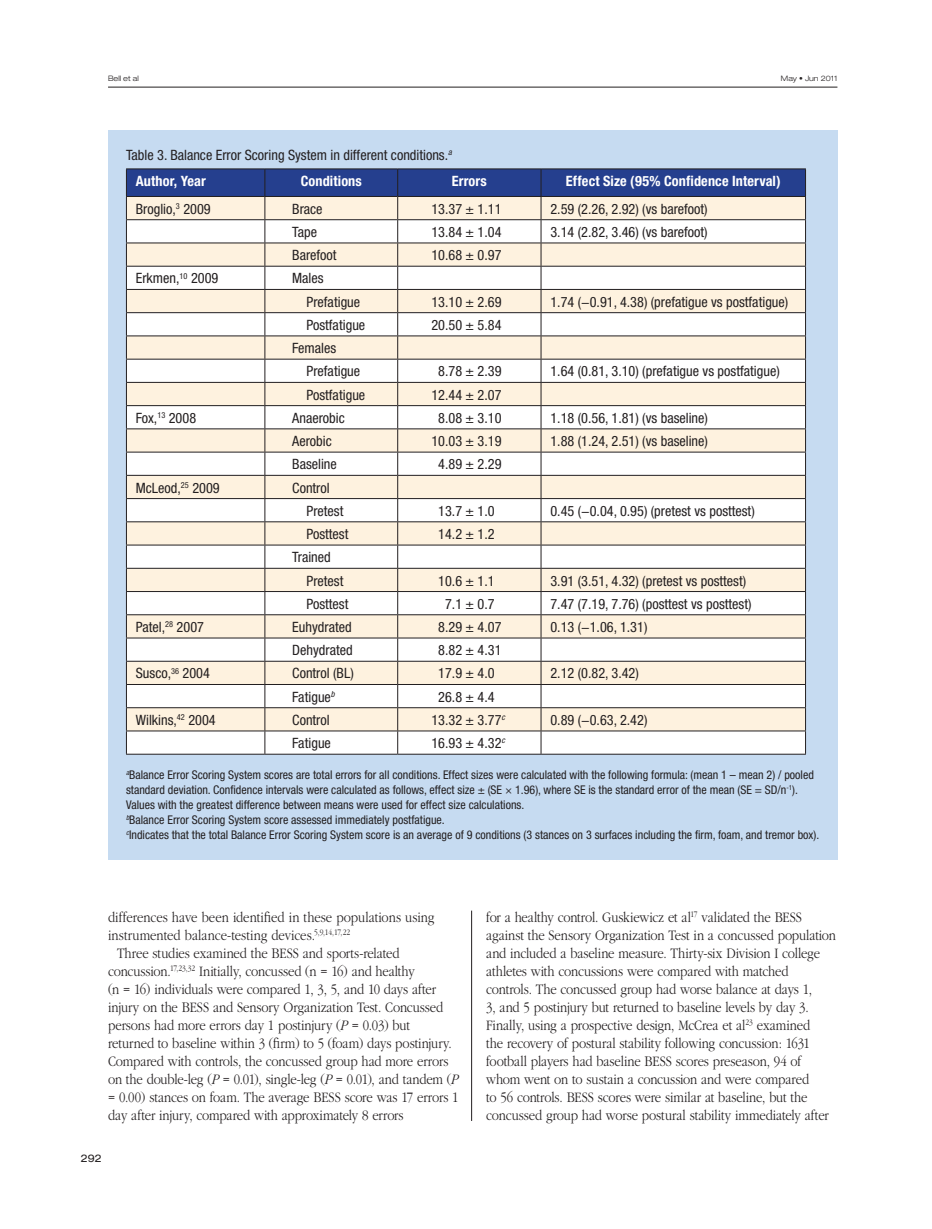
<style>
.page{position:relative;width:932px;height:1229px;background:#fff}
.page>*{position:absolute;margin:0;border:0;box-sizing:border-box;transform-origin:0 0}
.t1{font:300 15px/18px "Garamond";letter-spacing:-.01em;color:#231f20;scale:.85 1}
.t2{font:condensed 14.25px/23.2px "Helvetica Neue";color:#231f20}
.t3{font:700 condensed 14.25px "Helvetica Neue";letter-spacing:.01em;color:#fff}
.t4{font:condensed 12px/15px "Helvetica Neue";color:#231f20}
.t5{font:expanded 10.5px "Helvetica Neue";color:#231f20}
.t6{font:300 expanded 7.5px "Helvetica Neue";color:#231f20}
.s1{font-weight:700;color:#fff}
.s2{font-style:italic}
</style>
<div class="page">
<hr style="left:108px;top:87px;width:729px;height:1px;background:#231f20">
<hr style="left:471px;top:910px;width:1px;height:210px;background:#231f20">
<div style="left:108px;top:130px;width:729px;height:729px;background:#c6dbf1"></div>
<hr style="left:126px;top:168px;width:139px;height:1px;background:#231f20">
<hr style="left:265px;top:168px;width:133px;height:1px;background:#231f20">
<hr style="left:398px;top:168px;width:143px;height:1px;background:#231f20">
<hr style="left:541px;top:168px;width:265px;height:1px;background:#231f20">
<svg style="left:126px;top:169px;width:680px;height:585px;background:#e9e5e0"></svg>
<hr style="left:126px;top:754px;width:139px;height:1px;background:#231f20">
<hr style="left:265px;top:754px;width:133px;height:1px;background:#231f20">
<hr style="left:398px;top:754px;width:143px;height:1px;background:#231f20">
<hr style="left:541px;top:754px;width:265px;height:1px;background:#231f20">
<p class="t6" style="left:108px;top:74px;width:32px">Bell et al</p>
<p class="t6" style="left:781px;top:74px;width:58px">May • Jun 2011</p>
<p class="t2" style="left:136px;top:141px;width:317px;line-height:26.4px;text-indent:-10px">Table 3. Balance Error Scoring System in different conditions.<sup>a<br></sup><span class="s1">Author, Year</span></p>
<p class="t3" style="left:301px;top:172px;width:63px">Conditions</p>
<p class="t3" style="left:452px;top:172px;width:37px">Errors</p>
<p class="t3" style="left:565px;top:172px;width:216px">Effect Size (95% Confidence Interval)</p>
<p class="t2" style="left:136px;top:197px;width:76px">Broglio,<sup>3</sup> 2009</p>
<p class="t2" style="left:292px;top:197px;width:32px">Brace</p>
<p class="t2" style="left:431px;top:197px;width:72px">13.37 ± 1.11</p>
<p class="t2" style="left:550px;top:197px;width:159px">2.59 (2.26, 2.92) (vs barefoot)</p>
<p class="t2" style="left:292px;top:220px;width:26px">Tape</p>
<p class="t2" style="left:431px;top:220px;width:72px">13.84 ± 1.04</p>
<p class="t2" style="left:550px;top:220px;width:159px">3.14 (2.82, 3.46) (vs barefoot)</p>
<p class="t2" style="left:292px;top:243px;width:46px">Barefoot</p>
<p class="t2" style="left:431px;top:243px;width:72px">10.68 ± 0.97</p>
<p class="t2" style="left:136px;top:267px;width:84px">Erkmen,<sup>10</sup> 2009</p>
<p class="t2" style="left:306px;top:267px;width:55px;text-indent:-14px">Males<br>Prefatigue</p>
<p class="t2" style="left:431px;top:290px;width:72px">13.10 ± 2.69</p>
<p class="t2" style="left:550px;top:290px;width:239px">1.74 (−0.91, 4.38) (prefatigue vs postfatigue)</p>
<p class="t2" style="left:306px;top:313px;width:60px">Postfatigue</p>
<p class="t2" style="left:431px;top:313px;width:72px">20.50 ± 5.84</p>
<p class="t2" style="left:306px;top:336px;width:55px;text-indent:-14px">Females<br>Prefatigue</p>
<p class="t2" style="left:438px;top:359px;width:65px">8.78 ± 2.39</p>
<p class="t2" style="left:550px;top:359px;width:231px">1.64 (0.81, 3.10) (prefatigue vs postfatigue)</p>
<p class="t2" style="left:306px;top:383px;width:60px">Postfatigue</p>
<p class="t2" style="left:431px;top:383px;width:72px">12.44 ± 2.07</p>
<p class="t2" style="left:136px;top:406px;width:62px">Fox,<sup>13</sup> 2008</p>
<p class="t2" style="left:292px;top:406px;width:54px">Anaerobic</p>
<p class="t2" style="left:438px;top:406px;width:65px">8.08 ± 3.10</p>
<p class="t2" style="left:550px;top:406px;width:159px">1.18 (0.56, 1.81) (vs baseline)</p>
<p class="t2" style="left:292px;top:429px;width:41px">Aerobic</p>
<p class="t2" style="left:431px;top:429px;width:72px">10.03 ± 3.19</p>
<p class="t2" style="left:550px;top:429px;width:159px">1.88 (1.24, 2.51) (vs baseline)</p>
<p class="t2" style="left:292px;top:452px;width:46px">Baseline</p>
<p class="t2" style="left:438px;top:452px;width:65px">4.89 ± 2.29</p>
<p class="t2" style="left:136px;top:476px;width:85px">McLeod,<sup>25</sup> 2009</p>
<p class="t2" style="left:306px;top:476px;width:38px;text-indent:-14px">Control<br>Pretest</p>
<p class="t2" style="left:438px;top:499px;width:58px">13.7 ± 1.0</p>
<p class="t2" style="left:550px;top:499px;width:206px">0.45 (−0.04, 0.95) (pretest vs posttest)</p>
<p class="t2" style="left:306px;top:522px;width:43px">Posttest</p>
<p class="t2" style="left:438px;top:522px;width:58px">14.2 ± 1.2</p>
<p class="t2" style="left:306px;top:545px;width:38px;text-indent:-14px">Trained<br>Pretest</p>
<p class="t2" style="left:438px;top:569px;width:58px">10.6 ± 1.1</p>
<p class="t2" style="left:550px;top:569px;width:197px">3.91 (3.51, 4.32) (pretest vs posttest)</p>
<p class="t2" style="left:306px;top:592px;width:43px">Posttest</p>
<p class="t2" style="left:445px;top:592px;width:51px">7.1 ± 0.7</p>
<p class="t2" style="left:550px;top:592px;width:202px">7.47 (7.19, 7.76) (posttest vs posttest)</p>
<p class="t2" style="left:136px;top:615px;width:70px">Patel,<sup>28</sup> 2007</p>
<p class="t2" style="left:292px;top:615px;width:61px">Euhydrated</p>
<p class="t2" style="left:438px;top:615px;width:65px">8.29 ± 4.07</p>
<p class="t2" style="left:550px;top:615px;width:98px">0.13 (−1.06, 1.31)</p>
<p class="t2" style="left:292px;top:638px;width:62px">Dehydrated</p>
<p class="t2" style="left:438px;top:638px;width:65px">8.82 ± 4.31</p>
<p class="t2" style="left:136px;top:661px;width:76px">Susco,<sup>36</sup> 2004</p>
<p class="t2" style="left:292px;top:661px;width:63px">Control (BL)</p>
<p class="t2" style="left:438px;top:661px;width:58px">17.9 ± 4.0</p>
<p class="t2" style="left:550px;top:661px;width:90px">2.12 (0.82, 3.42)</p>
<p class="t2" style="left:292px;top:685px;width:44px">Fatigue<sup>b</sup></p>
<p class="t2" style="left:438px;top:685px;width:58px">26.8 ± 4.4</p>
<p class="t2" style="left:136px;top:708px;width:81px">Wilkins,<sup>42</sup> 2004</p>
<p class="t2" style="left:292px;top:708px;width:39px">Control</p>
<p class="t2" style="left:431px;top:708px;width:75px">13.32 ± 3.77<sup>c</sup></p>
<p class="t2" style="left:550px;top:708px;width:98px">0.89 (−0.63, 2.42)</p>
<p class="t2" style="left:292px;top:731px;width:40px">Fatigue</p>
<p class="t2" style="left:431px;top:731px;width:75px">16.93 ± 4.32<sup>c</sup></p>
<p class="t4" style="left:126px;top:766px;width:694px"><sup>a</sup>Balance Error Scoring System scores are total errors for all conditions. Effect sizes were calculated with the following formula: (mean 1 – mean 2) / pooled standard deviation. Confidence intervals were calculated as follows, effect size ± (SE × 1.96), where SE is the standard error of the mean (SE = SD/n<sup>-1</sup>).<br>Values with the greatest difference between means were used for effect size calculations.<br><sup>b</sup>Balance Error Scoring System score assessed immediately postfatigue.<br><sup>c</sup>Indicates that the total Balance Error Scoring System score is an average of 9 conditions (3 stances on 3 surfaces including the firm, foam, and tremor box).</p>
<p class="t1" style="left:108px;top:908px;width:385px">differences have been identified in these populations using</p>
<p class="t1" style="left:108px;top:926px;width:286px">instrumented balance-testing devices.<sup>5,9,14,17,22</sup></p>
<p class="t1" style="left:117px;top:944px;width:334px">Three studies examined the BESS and sports-related</p>
<p class="t1" style="left:108px;top:962px;width:362px">concussion.<sup>17,23,32</sup> Initially, concussed (n = 16) and healthy</p>
<p class="t1" style="left:108px;top:980px;width:387px">(n = 16) individuals were compared 1, 3, 5, and 10 days after</p>
<p class="t1" style="left:108px;top:998px;width:396px">injury on the BESS and Sensory Organization Test. Concussed</p>
<p class="t1" style="left:108px;top:1016px;width:356px">persons had more errors day 1 postinjury (<span class="s2">P</span> = 0.03) but</p>
<p class="t1" style="left:108px;top:1034px;width:406px">returned to baseline within 3 (firm) to 5 (foam) days postinjury.</p>
<p class="t1" style="left:108px;top:1052px;width:402px">Compared with controls, the concussed group had more errors</p>
<p class="t1" style="left:108px;top:1070px;width:414px">on the double-leg (<span class="s2">P</span> = 0.01), single-leg (<span class="s2">P</span> = 0.01), and tandem (<span class="s2">P</span></p>
<p class="t1" style="left:108px;top:1088px;width:414px">= 0.00) stances on foam. The average BESS score was 17 errors 1</p>
<p class="t1" style="left:108px;top:1106px;width:349px">day after injury, compared with approximately 8 errors</p>
<p class="t5" style="left:81px;top:1151px;width:23px">292</p>
<p class="t1" style="left:486px;top:908px;width:413px">for a healthy control. Guskiewicz et al<sup>17</sup> validated the BESS against the Sensory Organization Test in a concussed population and included a baseline measure. Thirty-six Division I college athletes with concussions were compared with matched controls. The concussed group had worse balance at days 1,<br>3, and 5 postinjury but returned to baseline levels by day 3.<br>Finally, using a prospective design, McCrea et al<sup>23</sup> examined<br>the recovery of postural stability following concussion: 1631 football players had baseline BESS scores preseason, 94 of whom went on to sustain a concussion and were compared<br>to 56 controls. BESS scores were similar at baseline, but the concussed group had worse postural stability immediately after</p>
</div>
